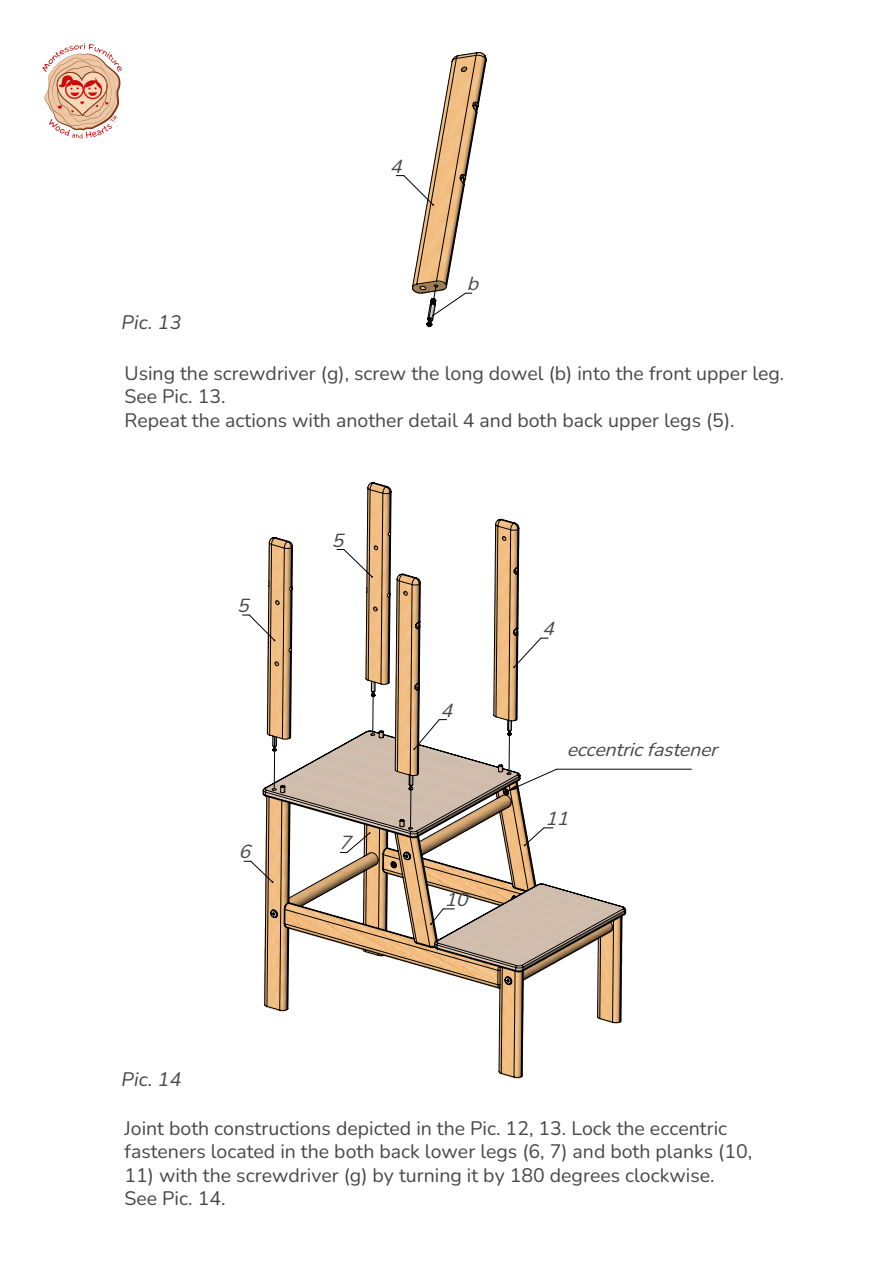
<style>
.page{position:relative;width:893px;height:1263px;background:#fff}
.page>*{position:absolute;margin:0;border:0;box-sizing:border-box;transform-origin:0 0}
.t1{font:200 19.5px/23.4px "Nunito";color:#484848}
.t2{font:italic 200 19.5px "Nunito";letter-spacing:.01em;color:#484848}
.t3{font:italic 200 18.9px "Nunito";color:#484848;scale:1.04 1}
</style>
<div class="page">
<svg style="left:396px;top:52px;width:91px;height:275px"></svg>
<svg style="left:263px;top:482px;width:363px;height:596px"></svg>
<hr style="left:274px;top:752px;width:1px;height:36px;background:#000">
<hr style="left:372px;top:697px;width:1px;height:37px;background:#000">
<hr style="left:509px;top:736px;width:1px;height:37px;background:#000">
<hr style="left:410px;top:791px;width:1px;height:37px;background:#000">
<hr style="left:557px;top:769px;width:134px;height:1px;background:#000">
<svg style="left:505px;top:769px;width:52px;height:23px"></svg>
<svg style="left:244px;top:861px;width:29px;height:22px"></svg>
<svg style="left:340px;top:832px;width:30px;height:21px"></svg>
<svg style="left:524px;top:827px;width:29px;height:19px"></svg>
<svg style="left:430px;top:908px;width:24px;height:17px"></svg>
<svg style="left:242px;top:614px;width:33px;height:27px"></svg>
<svg style="left:337px;top:549px;width:36px;height:29px"></svg>
<svg style="left:513px;top:637px;width:35px;height:31px"></svg>
<svg style="left:413px;top:719px;width:33px;height:31px"></svg>
<svg style="left:42px;top:43px;width:80px;height:95px"></svg>
<p class="t3" style="left:390px;top:153px;width:19px">4</p>
<p class="t3" style="left:467px;top:271px;width:19px">b</p>
<p class="t2" style="left:122px;top:308px;width:61px">Pic. 13</p>
<p class="t1" style="left:125px;top:361px;width:661px">Using the screwdriver (g), screw the long dowel (b) into the front upper leg.<br>See Pic. 13.<br>Repeat the actions with another detail 4 and both back upper legs (5).</p>
<p class="t3" style="left:237px;top:592px;width:19px">5</p>
<p class="t3" style="left:331px;top:527px;width:19px">5</p>
<p class="t3" style="left:238px;top:838px;width:19px">6</p>
<p class="t3" style="left:339px;top:830px;width:19px">7</p>
<p class="t3" style="left:440px;top:697px;width:19px">4</p>
<p class="t3" style="left:444px;top:886px;width:30px">10</p>
<p class="t3" style="left:542px;top:615px;width:19px">4</p>
<p class="t3" style="left:567px;top:736px;width:153px">eccentricfastener</p>
<p class="t3" style="left:545px;top:805px;width:30px">11</p>
<p class="t2" style="left:122px;top:1065px;width:61px">Pic. 14</p>
<p class="t1" style="left:125px;top:1116px;width:629px">Joint both constructions depicted in the Pic. 12, 13. Lock the eccentric fasteners located in the both back lower legs (6, 7) and both planks (10,</p>
<p class="t1" style="left:125px;top:1163px;width:592px">11) with the screwdriver (g) by turning it by 180 degrees clockwise.<br>See Pic. 14.</p>
</div>
